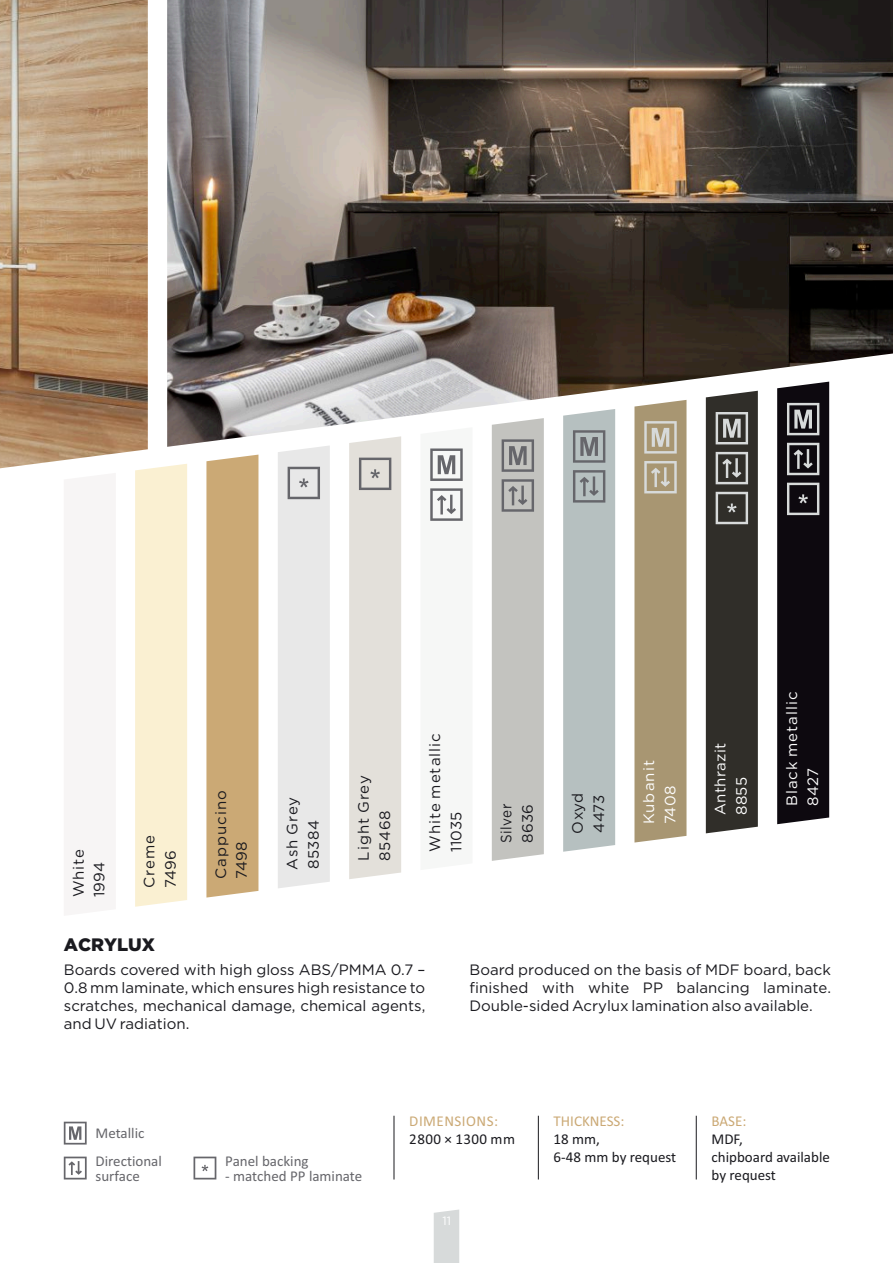
<style>
.page{position:relative;width:893px;height:1263px;background:#fff}
.page>*{position:absolute;margin:0;border:0;box-sizing:border-box;transform-origin:0 0}
.t1{font:900 18px "Gotham";color:#1a1a1f}
.t2{font:15px/18px "Gotham";color:#1a1a1f;text-align:justify}
.t3{font:15px/27.5px "Calibri";color:#66666b}
.t4{font:15px/18px "Calibri";color:#1a1a1f}
.t5{font:15px/20.9px "Gotham";letter-spacing:.07em;color:#1a1a1f}
.t6{font:15px/20.9px "Gotham";letter-spacing:.055em;color:#1a1a1f}
.t7{font:15px/21.1px "Gotham";letter-spacing:.07em;color:#fefefe}
.t8{font:15px "Calibri";color:#cba975}
.t9{font:15px/21.1px "Gotham";letter-spacing:.025em;color:#fefefe}
.t10{font:15px/21px "Gotham";letter-spacing:.045em;color:#1a1a1f}
.t11{font:15px "Calibri";letter-spacing:.03em;color:#cba975}
.t12{font:15px "Calibri";letter-spacing:.03em;color:#1a1a1f}
.t13{font:15px/21.1px "Gotham";letter-spacing:.075em;color:#fefefe}
.t14{font:15px/21.1px "Gotham";letter-spacing:.025em;color:#1a1a1f;scale:.9 1}
.t15{font:15px/21.1px "Gotham";letter-spacing:.05em;color:#1a1a1f}
.t16{font:12px "Gotham";color:#fefefe}
</style>
<div class="page">
<img style="left:167px;top:0;width:726px;height:447px">
<img style="left:0;top:0;width:148px;height:469px">
<svg style="left:434px;top:1209px;width:25px;height:54px"></svg>
<div style="left:206px;top:455px;width:52px;height:442px;background:#cba975"></div>
<div style="left:135px;top:464px;width:52px;height:443px;background:#faf0d2"></div>
<svg style="left:634px;top:400px;width:52px;height:442px;background:#ab9b79"></svg>
<svg style="left:563px;top:409px;width:52px;height:443px;background:#b4bdbd"></svg>
<svg style="left:492px;top:418px;width:52px;height:443px;background:#c0c0bc"></svg>
<svg style="left:420px;top:427px;width:52px;height:94px"></svg>
<svg style="left:706px;top:391px;width:52px;height:442px;background:#3c3a36"></svg>
<svg style="left:777px;top:382px;width:52px;height:442px;background:#1c181e"></svg>
<div style="left:349px;top:436px;width:52px;height:443px;background:#e3e0da"></div>
<div style="left:278px;top:445px;width:52px;height:443px;background:#e8e8e8"></div>
<hr style="left:538px;top:1116px;width:1px;height:63px;background:#1a1a1f">
<hr style="left:394px;top:1116px;width:1px;height:63px;background:#1a1a1f">
<hr style="left:696px;top:1116px;width:1px;height:63px;background:#1a1a1f">
<svg style="left:64px;top:1156px;width:23px;height:23px"></svg>
<svg style="left:64px;top:1122px;width:23px;height:22px"></svg>
<svg style="left:193px;top:1156px;width:23px;height:23px"></svg>
<p class="t6" style="left:69px;top:897px;width:50px;rotate:-90deg">White<br>1994</p>
<p class="t15" style="left:140px;top:888px;width:55px;rotate:-90deg">Creme<br>7496</p>
<p class="t5" style="left:211px;top:879px;width:90px;rotate:-90deg">Cappucino<br>7498</p>
<p class="t10" style="left:283px;top:870px;width:75px;rotate:-90deg">Ash Grey<br>85384</p>
<p class="t6" style="left:354px;top:861px;width:87px;rotate:-90deg">Light Grey<br>85468</p>
<p class="t5" style="left:425px;top:852px;width:120px;rotate:-90deg">White metallic<br>11035</p>
<p class="t14" style="left:497px;top:843px;width:45px;rotate:-90deg">Silver<br>8636</p>
<p class="t2" style="left:568px;top:833px;width:42px;line-height:21.1px;rotate:-90deg">Oxyd<br>4473</p>
<p class="t13" style="left:639px;top:824px;width:66px;rotate:-90deg">Kubanit<br>7408</p>
<p class="t9" style="left:711px;top:815px;width:74px;rotate:-90deg">Anthrazit<br>8855</p>
<p class="t7" style="left:782px;top:806px;width:116px;rotate:-90deg">Black metallic<br>8427</p>
<p class="t1" style="left:64px;top:936px;width:93px">ACRYLUX</p>
<p class="t2" style="left:64px;top:961px;width:363px">Boards covered with high gloss ABS/PMMA 0.7 – 0.8 mm laminate, which ensures high resistance to scratches, mechanical damage, chemical agents, and UV radiation.</p>
<p class="t2" style="left:469px;top:961px;width:363px">Board produced on the basis of MDF board, back finished with white PP balancing laminate.<br>Double-sided Acrylux lamination also available.</p>
<p class="t3" style="left:96px;top:1121px;width:68px">Metallic<br>Directional</p>
<p class="t3" style="left:96px;top:1163px;width:46px">surface</p>
<p class="t3" style="left:225px;top:1148px;width:85px">Panel backing</p>
<p class="t3" style="left:225px;top:1163px;width:139px">- matched PP laminate</p>
<p class="t11" style="left:409px;top:1114px;width:90px">DIMENSIONS:</p>
<p class="t12" style="left:409px;top:1132px;width:107px">2800 × 1300 mm</p>
<p class="t16" style="left:443px;top:1215px;width:10px">11</p>
<p class="t8" style="left:554px;top:1114px;width:72px">THICKNESS:</p>
<p class="t4" style="left:554px;top:1131px;width:124px">18 mm,<br>6-48 mm by request</p>
<p class="t8" style="left:712px;top:1114px;width:36px">BASE:</p>
<p class="t4" style="left:712px;top:1131px;width:120px">MDF,<br>chipboard available by request</p>
</div>
